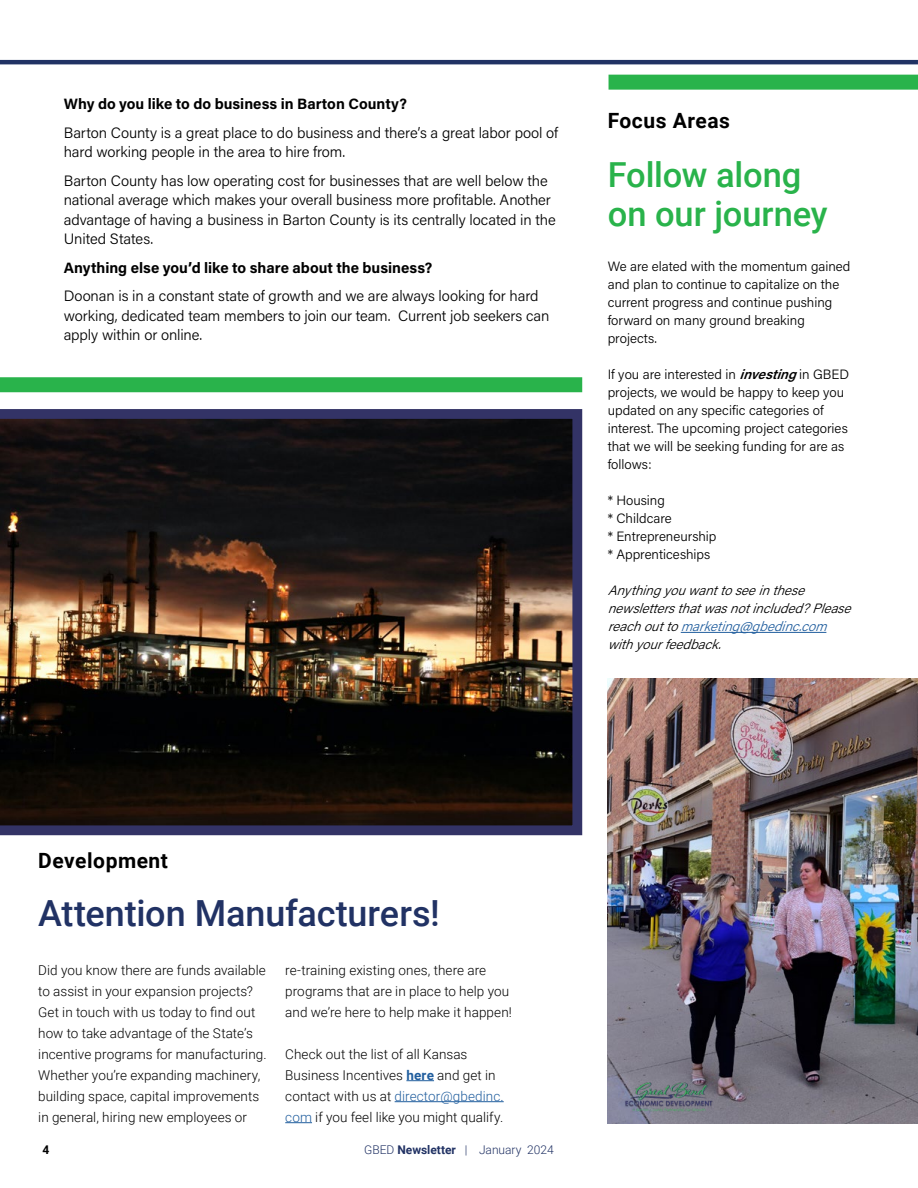
<style>
.page{position:relative;width:918px;height:1188px;background:#fff}
.page>*{position:absolute;margin:0;border:0;box-sizing:border-box;transform-origin:0 0}
.t1{font:500 36px "Roboto";letter-spacing:-.005em;color:#213264}
.t2{font:500 34.5px/39px "Roboto";letter-spacing:-.005em;color:#29b34b}
.t3{font:700 21px "Roboto";letter-spacing:.025em;color:#000}
.t4{font:300 15px/19.5px "Acumin Pro";letter-spacing:-.005em;color:#000}
.t5{font:700 15px "Acumin Pro";color:#000}
.t6{font:300 13.5px/21px "Roboto";letter-spacing:.005em;color:#000}
.t7{font:300 13.5px/18px "Acumin Pro";color:#000}
.t8{font:italic 300 13.5px/18px "Acumin Pro";color:#000}
.t9{font:300 12px "Roboto";color:#213264}
.t10{font:700 12px "Roboto";color:#000}
.s1{font-weight:600;font-style:italic}
.s2{color:#215e9e}
.s3{font-weight:700;color:#215e9e}
.s4{font-weight:700}
</style>
<div class="page">
<div style="left:609px;top:75px;width:309px;height:15px;background:#29b34b"></div>
<div style="left:0;top:377px;width:582px;height:15px;background:#29b34b"></div>
<hr style="left:681px;top:632px;width:145px;height:1px;background:#215e9e">
<img style="left:608px;top:678px;width:310px;height:446px">
<img style="left:621px;top:1080px;width:97px;height:35px">
<img style="left:0;top:409px;width:582px;height:426px">
<svg style="left:406px;top:1080px;width:28px;height:1px"></svg>
<hr style="left:395px;top:1101px;width:109px;height:1px;background:#215e9e">
<svg style="left:285px;top:1122px;width:27px;height:1px"></svg>
<hr style="left:0;top:60px;width:918px;height:4px;background:#213264">
<p class="t5" style="left:64px;top:93px;width:345px">Why do you like to do business in Barton County?</p>
<p class="t4" style="left:64px;top:122px;width:496px">Barton County is a great place to do business and there’s a great labor pool of hard working people in the area to hire from.</p>
<p class="t4" style="left:64px;top:170px;width:494px">Barton County has low operating cost for businesses that are well below the national average which makes your overall business more profitable. Another advantage of having a business in Barton County is its centrally located in the United States.</p>
<p class="t5" style="left:64px;top:257px;width:370px">Anything else you’d like to share about the business?</p>
<p class="t4" style="left:64px;top:285px;width:487px">Doonan is in a constant state of growth and we are always looking for hard working, dedicated team members to join our team. Current job seekers can apply within or online.</p>
<h3 class="t3" style="left:608px;top:106px;width:124px">Focus Areas</h3>
<h2 class="t2" style="left:608px;top:154px;width:221px">Follow along on our journey</h2>
<p class="t7" style="left:608px;top:257px;width:244px">We are elated with the momentum gained and plan to continue to capitalize on the current progress and continue pushing forward on many ground breaking projects.</p>
<p class="t7" style="left:608px;top:365px;width:243px">If you are interested in <span class="s1">investing</span>in GBED projects, we would be happy to keep you updated on any specific categories of interest. The upcoming project categories that we will be seeking funding for are as follows:</p>
<p class="t7" style="left:608px;top:491px;width:110px">* Housing<br>* Childcare<br>* Entrepreneurship * Apprenticeships</p>
<p class="t8" style="left:608px;top:581px;width:250px">Anythingyouwanttoseeinthese newslettersthatwasnotincluded?Please reachoutto<span class="s2">marketing@gbedinc.com </span>withyourfeedback.</p>
<h3 class="t3" style="left:38px;top:846px;width:131px">Development</h3>
<h1 class="t1" style="left:38px;top:888px;width:403px">Attention Manufacturers!</h1>
<p class="t6" style="left:38px;top:959px;width:230px">Did you know there are funds available to assist in your expansion projects?<br>Get in touch with us today to find out how to take advantage of the State’s incentive programs for manufacturing.<br>Whether you’re expanding machinery, building space, capital improvements in general, hiring new employees or</p>
<p class="t6" style="left:285px;top:959px;width:228px">re-training existing ones, there are programs that are in place to help you and we’re here to help make it happen!</p>
<p class="t6" style="left:285px;top:1043px;width:220px">Check out the list of all Kansas Business Incentives <span class="s3">here</span> and get in contact with us at <span class="s2">director@gbedinc. com</span> if you feel like you might qualify.</p>
<p class="t10" style="left:43px;top:1141px;width:8px">4</p>
<p class="t9" style="left:364px;top:1141px;width:191px">GBED <span class="s4">Newsletter</span> | January 2024</p>
</div>
